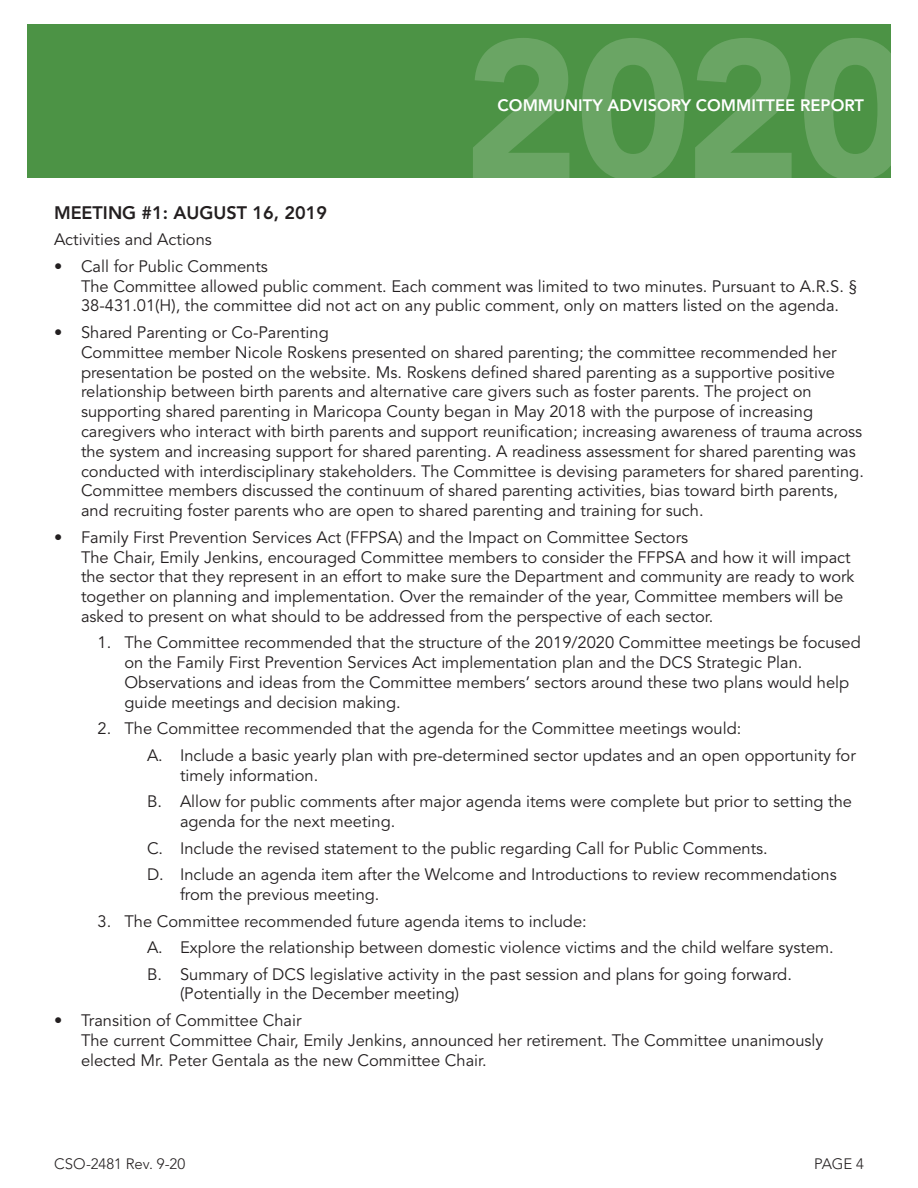
<style>
.page{position:relative;width:918px;height:1188px;background:#fff}
.page>*{position:absolute;margin:0;border:0;box-sizing:border-box;transform-origin:0 0}
.t1{font:900 195.45px "Avenir";color:#fff}
.Subhead{font:800 18px "Avenir";color:#231f20}
.body_numbers{font:16.5px/19.8px "Avenir";color:#231f20}
.t2{font:800 16.5px "Avenir";color:#fff}
.body_copy{font:16.5px "Avenir";color:#231f20}
.t3{font:300 15px "Avenir";letter-spacing:-.005em;color:#231f20}
</style>
<div class="page">
<div style="left:27px;top:24px;width:864px;height:154px;background:#4c9345"></div>
<h1 class="t1" style="left:463px;top:-8px;width:451px">2020</h1>
<p class="t2" style="left:498px;top:95px;width:368px">COMMUNITY ADVISORY COMMITTEE REPORT</p>
<p class="Subhead" style="left:54px;top:202px;width:275px">MEETING #1: AUGUST 16, 2019</p>
<p class="body_copy" style="left:54px;top:230px;width:159px">Activities and Actions</p>
<p class="body_numbers" style="left:81px;top:257px;width:778px;text-indent:-27px">• Call for Public Comments<br>The Committee allowed public comment. Each comment was limited to two minutes. Pursuant to A.R.S. §<br>38-431.01(H), the committee did not act on any public comment, only on matters listed on the agenda.</p>
<p class="body_numbers" style="left:81px;top:323px;width:784px;text-indent:-27px">• Shared Parenting or Co-Parenting<br>Committee member Nicole Roskens presented on shared parenting; the committee recommended her presentation be posted on the website. Ms. Roskens defined shared parenting as a supportive positive relationship between birth parents and alternative care givers such as foster parents. The project on supporting shared parenting in Maricopa County began in May 2018 with the purpose of increasing caregivers who interact with birth parents and support reunification; increasing awareness of trauma across the system and increasing support for shared parenting. A readiness assessment for shared parenting was conducted with interdisciplinary stakeholders. The Committee is devising parameters for shared parenting.<br>Committee members discussed the continuum of shared parenting activities, bias toward birth parents, and recruiting foster parents who are open to shared parenting and training for such.</p>
<p class="body_numbers" style="left:81px;top:528px;width:775px;text-indent:-27px">• Family First Prevention Services Act (FFPSA) and the Impact on Committee Sectors<br>The Chair, Emily Jenkins, encouraged Committee members to consider the FFPSA and how it will impact the sector that they represent in an effort to make sure the Department and community are ready to work together on planning and implementation. Over the remainder of the year, Committee members will be asked to present on what should to be addressed from the perspective of each sector.</p>
<p class="body_numbers" style="left:124px;top:633px;width:738px;text-indent:-27px">1. The Committee recommended that the structure of the 2019/2020 Committee meetings be focused on the Family First Prevention Services Act implementation plan and the DCS Strategic Plan.<br>Observations and ideas from the Committee members’ sectors around these two plans would help guide meetings and decision making.</p>
<p class="body_numbers" style="left:98px;top:719px;width:645px">2. The Committee recommended that the agenda for the Committee meetings would:</p>
<p class="body_numbers" style="left:180px;top:746px;width:677px;text-indent:-33px">A. Include a basic yearly plan with pre-determined sector updates and an open opportunity for timely information.</p>
<p class="body_numbers" style="left:180px;top:792px;width:674px;text-indent:-33px">B. Allow for public comments after major agenda items were complete but prior to setting the agenda for the next meeting.</p>
<p class="body_numbers" style="left:147px;top:839px;width:622px">C. Include the revised statement to the public regarding Call for Public Comments.</p>
<p class="body_numbers" style="left:180px;top:865px;width:658px;text-indent:-33px">D. Include an agenda item after the Welcome and Introductions to review recommendations from the previous meeting.</p>
<p class="body_numbers" style="left:98px;top:911px;width:491px">3. The Committee recommended future agenda items to include:</p>
<p class="body_numbers" style="left:147px;top:938px;width:688px">A. Explore the relationship between domestic violence victims and the child welfare system.</p>
<p class="body_numbers" style="left:180px;top:965px;width:613px;text-indent:-33px">B. Summary of DCS legislative activity in the past session and plans for going forward. (Potentially in the December meeting)</p>
<p class="body_numbers" style="left:81px;top:1011px;width:744px;text-indent:-27px">• Transition of Committee Chair<br>The current Committee Chair, Emily Jenkins, announced her retirement. The Committee unanimously elected Mr. Peter Gentala as the new Committee Chair.</p>
<p class="t3" style="left:54px;top:1155px;width:133px">CSO-2481 Rev. 9-20</p>
<p class="t3" style="left:814px;top:1155px;width:51px">PAGE 4</p>
</div>
